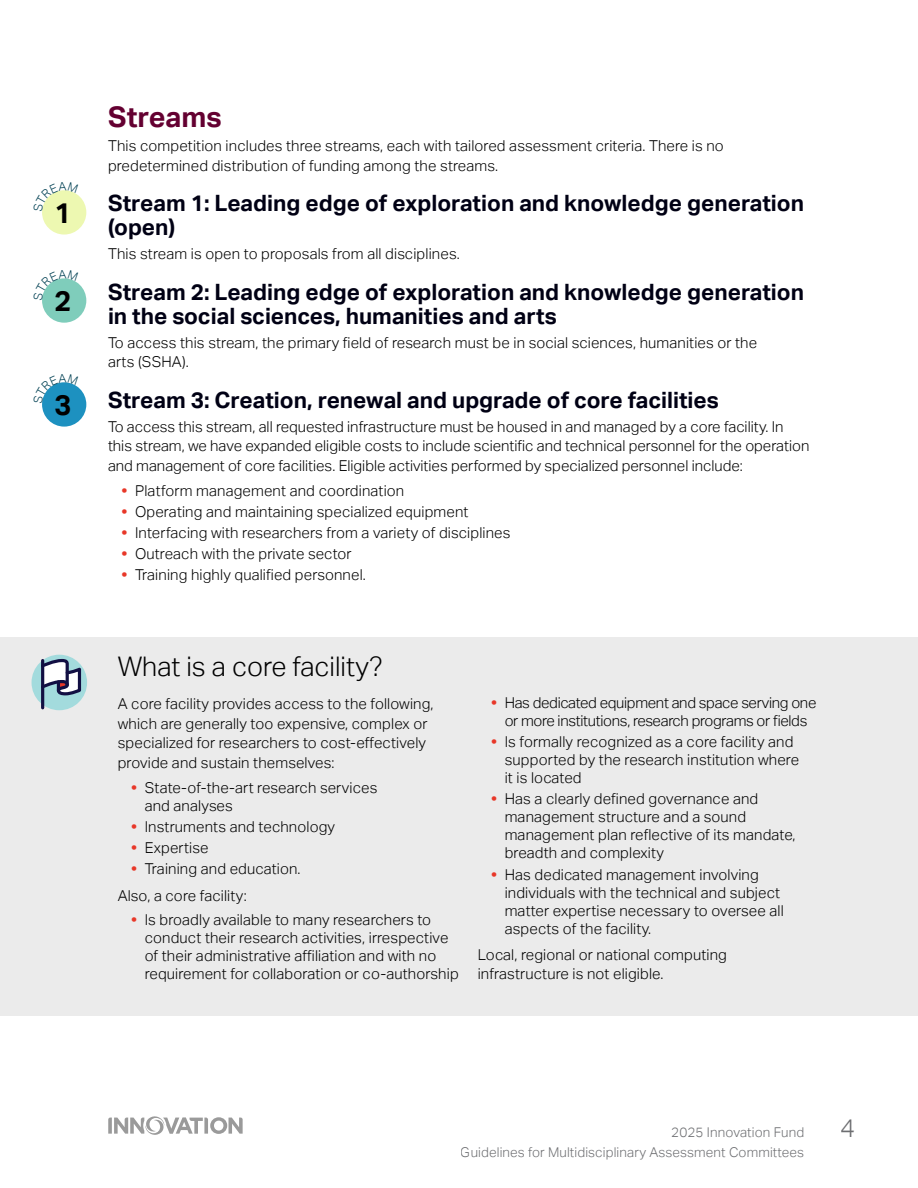
<style>
.page{position:relative;width:918px;height:1188px;background:#fff}
.page>*{position:absolute;margin:0;border:0;box-sizing:border-box;transform-origin:0 0}
.t1{font:700 28.5px "Aktiv Grotesk";color:#640031}
.Body{font:700 28.5px "Aktiv Grotesk";color:#000}
.Sidebar_title{font:300 27px "Aktiv Grotesk";color:#000}
.t2{font:300 25.5px "Aktiv Grotesk";color:#6d6e71}
.t3{font:700 22.5px/24px "Aktiv Grotesk";color:#000014}
.Body-2{font:300 15px/18px "Aktiv Grotesk";letter-spacing:.01em;color:#000}
.Body-3{font:300 15px/18px "Aktiv Grotesk";letter-spacing:-.02em;color:#000;text-align:center}
.t4{font:300 13.5px/19.4px "Aktiv Grotesk";letter-spacing:.01em;color:#6d6e71;text-align:right}
.s1{font-weight:700;color:#e83728}
</style>
<div class="page">
<div style="left:42px;top:278px;width:44px;height:45px;background:#7fcdbb;border-radius:50%"></div>
<div style="left:42px;top:382px;width:44px;height:45px;background:#1d91c0;border-radius:50%"></div>
<div style="left:0;top:637px;width:918px;height:379px;background:#ebebeb"></div>
<div style="left:32px;top:655px;width:55px;height:55px;background:#a3dbdd;border-radius:50%"></div>
<hr style="left:41px;top:661px;width:3px;height:47px;background:#120f43">
<svg style="left:39px;top:657px;width:44px;height:40px"></svg>
<div style="left:42px;top:190px;width:44px;height:45px;background:#edf8b1;border-radius:50%"></div>
<svg style="left:108px;top:1116px;width:135px;height:19px"></svg>
<svg style="left:42px;top:278px;width:36px;height:22px"></svg>
<svg style="left:42px;top:382px;width:36px;height:22px"></svg>
<svg style="left:42px;top:190px;width:36px;height:20px"></svg>
<p class="Body" style="left:55px;top:196px;width:18px">1</p>
<p class="Body" style="left:55px;top:284px;width:18px">2</p>
<p class="Body" style="left:55px;top:388px;width:18px">3</p>
<h3 class="t1" style="left:108px;top:101px;width:115px">Streams</h3>
<p class="Body-2" style="left:108px;top:136px;width:617px;line-height:19.5px">This competition includes three streams, each with tailored assessment criteria. There is no predetermined distribution of funding among the streams.</p>
<h4 class="t3" style="left:108px;top:192px;width:698px">Stream 1: Leading edge of exploration and knowledge generation (open)</h4>
<p class="Body-2" style="left:108px;top:245px;width:353px">This stream is open to proposals from all disciplines.</p>
<h4 class="t3" style="left:108px;top:280px;width:698px">Stream 2: Leading edge of exploration and knowledge generation in the social sciences, humanities and arts</h4>
<p class="Body-2" style="left:108px;top:333px;width:651px;line-height:19.5px">To access this stream, the primary field of research must be in social sciences, humanities or the arts (SSHA).</p>
<h4 class="t3" style="left:108px;top:388px;width:612px">Stream 3: Creation, renewal and upgrade of core facilities</h4>
<p class="Body-2" style="left:108px;top:417px;width:703px;line-height:19.5px">To access this stream, all requested infrastructure must be housed in and managed by a core facility. In this stream, we have expanded eligible costs to include scientific and technical personnel for the operation and management of core facilities. Eligible activities performed by specialized personnel include:</p>
<p class="Body-2" style="left:122px;top:481px;width:284px"><span class="s1">•</span> Platform management and coordination</p>
<p class="Body-2" style="left:122px;top:503px;width:349px"><span class="s1">•</span> Operating and maintaining specialized equipment</p>
<p class="Body-2" style="left:122px;top:524px;width:391px"><span class="s1">•</span> Interfacing with researchers from a variety of disciplines</p>
<p class="Body-2" style="left:122px;top:545px;width:232px"><span class="s1">•</span> Outreach with the private sector</p>
<p class="Body-2" style="left:122px;top:566px;width:246px"><span class="s1">•</span> Training highly qualified personnel.</p>
<h3 class="Sidebar_title" style="left:118px;top:651px;width:267px">What is a core facility?</h3>
<p class="Body-2" style="left:118px;top:694px;width:317px;line-height:19.5px">A core facility provides access to the following, which are generally too expensive, complex or specialized for researchers to cost-effectively provide and sustain themselves:</p>
<p class="Body-2" style="left:145px;top:778px;width:234px;text-indent:-14px"><span class="s1">•</span> State-of-the-art research services and analyses</p>
<p class="Body-2" style="left:131px;top:818px;width:205px"><span class="s1">•</span> Instruments and technology</p>
<p class="Body-2" style="left:131px;top:839px;width:79px"><span class="s1">•</span> Expertise</p>
<p class="Body-2" style="left:131px;top:860px;width:171px"><span class="s1">•</span> Training and education.</p>
<p class="Body-2" style="left:118px;top:886px;width:131px">Also, a core facility:</p>
<p class="Body-2" style="left:145px;top:911px;width:316px;text-indent:-14px"><span class="s1">•</span> Is broadly available to many researchers to conduct their research activities, irrespective of their administrative affiliation and with no requirement for collaboration or co-authorship</p>
<p class="Body-3" style="left:491px;top:694px;width:327px"><span class="s1">•</span> Has dedicated equipment and space serving one or more institutions, research programs or fields</p>
<p class="Body-2" style="left:505px;top:733px;width:296px;text-indent:-14px"><span class="s1">•</span> Is formally recognized as a core facility and supported by the research institution where it is located</p>
<p class="Body-2" style="left:505px;top:790px;width:292px;text-indent:-14px"><span class="s1">•</span> Has a clearly defined governance and management structure and a sound management plan reflective of its mandate, breadth and complexity</p>
<p class="Body-2" style="left:505px;top:865px;width:281px;text-indent:-14px"><span class="s1">•</span> Has dedicated management involving individuals with the technical and subject matter expertise necessary to oversee all aspects of the facility.</p>
<p class="Body-2" style="left:478px;top:945px;width:251px;line-height:19.5px">Local, regional or national computing infrastructure is not eligible.</p>
<p class="t4" style="left:461px;top:1123px;width:345px">2025 Innovation Fund<br>Guidelines for Multidisciplinary Assessment Committees</p>
<h3 class="t2" style="left:841px;top:1113px;width:17px">4</h3>
</div>
